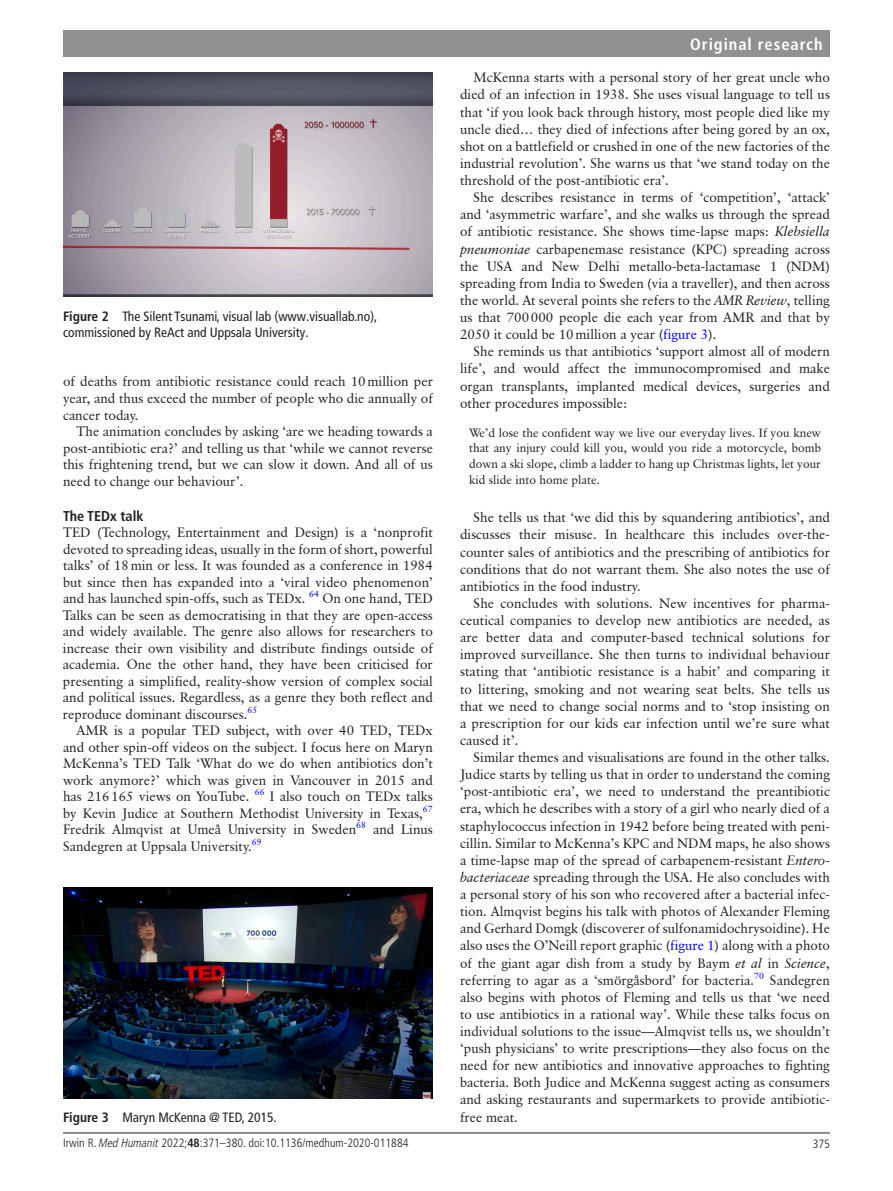
<style>
.page{position:relative;width:893px;height:1191px;background:#fff}
.page>*{position:absolute;margin:0;border:0;box-sizing:border-box;transform-origin:0 0}
.t1{font:700 condensed 16.5px "Frutiger LT Pro";letter-spacing:.055em;color:#fff}
.t2{font:700 condensed 14.25px "Frutiger LT Pro";color:#231f20}
.t3{font:13.5px/17.1px "Classical Garamond BT";color:#231f20;text-align:justify}
.t4{font:condensed 13.5px/16.5px "Frutiger LT Pro";color:#231f20}
.t5{font:12px/15.6px "Classical Garamond BT";color:#231f20;text-align:justify}
.t6{font:300 condensed 12px "Frutiger LT Pro";color:#231f20}
.t7{font:9px "Classical Garamond BT";color:#00f}
.s1{font-weight:700}
.s2{font-style:italic}
.s3{color:#00f}
</style>
<div class="page">
<hr style="left:63px;top:1132px;width:767px;height:1px;background:#231f20">
<div style="left:64px;top:31px;width:765px;height:25px;background:#919190"></div>
<div style="left:63px;top:30px;width:767px;height:27px;border:2px solid #919190"></div>
<img style="left:63px;top:72px;width:370px;height:225px">
<img style="left:63px;top:888px;width:370px;height:210px">
<p class="t4" style="left:63px;top:308px;width:316px"><span class="s1">Figure 2</span> The Silent Tsunami, visual lab (www.visuallab.no), commissioned by ReAct and Uppsala University.</p>
<p class="t3" style="left:63px;top:373px;width:371px;line-height:16.5px">of deaths from antibiotic resistance could reach 10million per year, and thus exceed the number of people who die annually of cancer today.</p>
<p class="t3" style="left:63px;top:423px;width:371px;line-height:16.5px;text-indent:14px">The animation concludes by asking ‘are we heading towards a post-antibiotic era?’ and telling us that ‘while we cannot reverse this frightening trend, but we can slow it down. And all of us need to change our behaviour’.</p>
<p class="t2" style="left:63px;top:507px;width:82px">The TEDx talk</p>
<p class="t3" style="left:63px;top:524px;width:371px;line-height:16.5px">TED (Technology, Entertainment and Design) is a ‘nonprofit devoted to spreading ideas, usually in the form of short, powerful talks’ of 18min or less. It was founded as a conference in 1984 but since then has expanded into a ‘viral video phenomenon’ and has launched spin-offs, such as TEDx. <sup>64</sup> On one hand, TED Talks can be seen as democratising in that they are open-access and widely available. The genre also allows for researchers to increase their own visibility and distribute findings outside of academia. One the other hand, they have been criticised for presenting a simplified, reality-show version of complex social and political issues. Regardless, as a genre they both reflect and reproduce dominant discourses.<sup>65</sup></p>
<p class="t3" style="left:63px;top:722px;width:371px;line-height:16.5px;text-indent:14px">AMR is a popular TED subject, with over 40 TED, TEDx and other spin-off videos on the subject. I focus here on Maryn McKenna’s TED Talk ‘What do we do when antibiotics don’t work anymore?’ which was given in Vancouver in 2015 and has 216165 views on YouTube. <sup>66</sup> I also touch on TEDx talks by Kevin Judice at Southern Methodist University in Texas,<sup>67<br></sup>Fredrik Almqvist at Umeå University in Sweden<sup>68</sup> and Linus Sandegren at Uppsala University.<sup>69</sup></p>
<p class="t4" style="left:63px;top:1109px;width:215px"><span class="s1">Figure 3</span> Maryn McKenna @ TED, 2015.</p>
<p class="t1" style="left:690px;top:34px;width:134px">Original research</p>
<p class="t3" style="left:460px;top:69px;width:371px;text-indent:14px">McKenna starts with a personal story of her great uncle who died of an infection in 1938. She uses visual language to tell us that ‘if you look back through history, most people died like my uncle died… they died of infections after being gored by an ox, shot on a battlefield or crushed in one of the new factories of the industrial revolution’. She warns us that ‘we stand today on the threshold of the post-antibiotic era’.</p>
<p class="t3" style="left:460px;top:189px;width:371px;text-indent:14px">She describes resistance in terms of ‘competition’, ‘attack’ and ‘asymmetric warfare’, and she walks us through the spread of antibiotic resistance. She shows time-lapse maps: <span class="s2">Klebsiella pneumoniae</span> carbapenemase resistance (KPC) spreading across the USA and New Delhi metallo-beta-lactamase 1 (NDM) spreading from India to Sweden (via a traveller), and then across the world. At several points she refers to the <span class="s2">AMR Review</span>, telling us that 700000 people die each year from AMR and that by 2050 it could be 10million a year (<span class="s3">figure 3</span>).</p>
<p class="t3" style="left:460px;top:343px;width:371px;text-indent:14px">She reminds us that antibiotics ‘support almost all of modern life’, and would affect the immunocompromised and make organ transplants, implanted medical devices, surgeries and other procedures impossible:</p>
<p class="t5" style="left:469px;top:424px;width:353px">We’d lose the confident way we live our everyday lives. If you knew that any injury could kill you, would you ride a motorcycle, bomb down a ski slope, climb a ladder to hang up Christmas lights, let your kid slide into home plate.</p>
<p class="t3" style="left:460px;top:509px;width:371px;text-indent:14px">She tells us that ‘we did this by squandering antibiotics’, and discusses their misuse. In healthcare this includes over-the&shy;counter sales of antibiotics and the prescribing of antibiotics for conditions that do not warrant them. She also notes the use of antibiotics in the food industry.</p>
<p class="t3" style="left:460px;top:594px;width:371px;text-indent:14px">She concludes with solutions. New incentives for pharma&shy;ceutical companies to develop new antibiotics are needed, as are better data and computer-based technical solutions for improved surveillance. She then turns to individual behaviour stating that ‘antibiotic resistance is a habit’ and comparing it to littering, smoking and not wearing seat belts. She tells us that we need to change social norms and to ‘stop insisting on a prescription for our kids ear infection until we’re sure what caused it’.</p>
<p class="t3" style="left:460px;top:748px;width:371px;text-indent:14px">Similar themes and visualisations are found in the other talks.<br>Judice starts by telling us that in order to understand the coming ‘post-antibiotic era’, we need to understand the preantibiotic era, which he describes with a story of a girl who nearly died of a staphylococcus infection in 1942 before being treated with peni&shy;cillin. Similar to McKenna’s KPC and NDM maps, he also shows a time-lapse map of the spread of carbapenem-resistant <span class="s2">Entero&shy;bacteriaceae</span> spreading through the USA. He also concludes with a personal story of his son who recovered after a bacterial infec&shy;tion. Almqvist begins his talk with photos of Alexander Fleming and Gerhard Domgk (discoverer of sulfonamidochrysoidine). He also uses the O’Neill report graphic (<span class="s3">figure 1</span>) along with a photo of the giant agar dish from a study by Baym <span class="s2">et al</span> in <span class="s2">Science</span>, referring to agar as a ‘smörgåsbord’ for bacteria.</p>
<p class="t7" style="left:754px;top:969px;width:11px">70</p>
<p class="t3" style="left:460px;top:971px;width:371px;text-indent:310px">Sandegren also begins with photos of Fleming and tells us that ‘we need to use antibiotics in a rational way’. While these talks focus on individual solutions to the issue—Almqvist tells us, we shouldn’t ‘push physicians’ to write prescriptions—they also focus on the need for new antibiotics and innovative approaches to fighting bacteria. Both Judice and McKenna suggest acting as consumers and asking restaurants and supermarkets to provide antibiotic&shy;free meat.</p>
<p class="t6" style="left:63px;top:1136px;width:347px">Irwin R. <span class="s2">Med Humanit</span> 2022;<span class="s1">48</span>:371–380. doi:10.1136/medhum-2020-011884</p>
<p class="t6" style="left:813px;top:1136px;width:19px">375</p>
</div>
